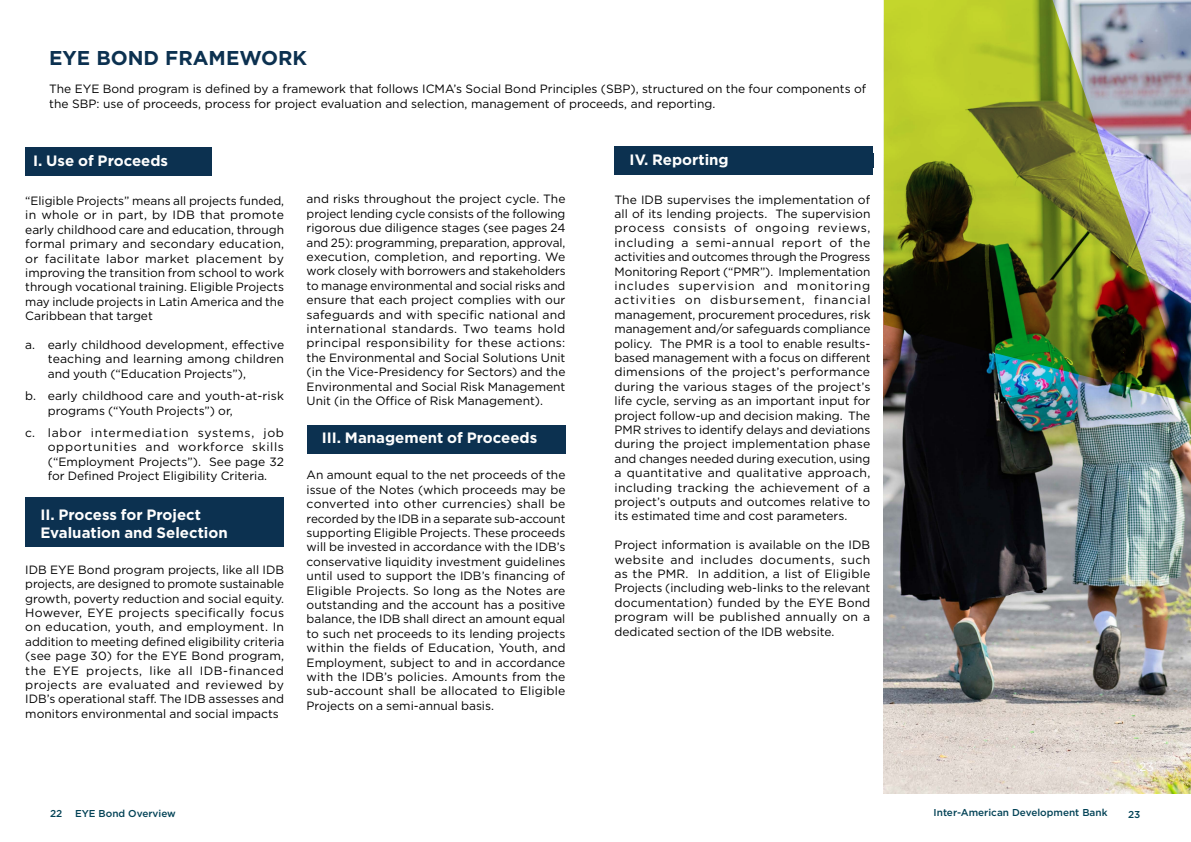
<style>
.page{position:relative;width:1191px;height:842px;background:#fff}
.page>*{position:absolute;margin:0;border:0;box-sizing:border-box;transform-origin:0 0}
.t1{font:700 20px "Gotham";color:#0c3150}
.t2{font:700 15px/18px "Gotham";color:#fefefe}
.t3{font:12px/14.4px "Gotham";color:#000;text-align:justify}
.t4{font:12px "Gotham";color:#fff}
.t5{font:500 10px "Gotham";color:#024256}
</style>
<div class="page">
<img style="left:883px;top:403px;width:308px;height:391px">
<img style="left:883px;top:0;width:308px;height:403px">
<div style="left:25px;top:147px;width:187px;height:29px;background:#0c3150"></div>
<div style="left:25px;top:497px;width:259px;height:50px;background:#0c3150"></div>
<div style="left:307px;top:425px;width:258px;height:29px;background:#0c3150"></div>
<div style="left:614px;top:147px;width:259px;height:28px;background:#0c3150"></div>
<h1 class="t1" style="left:49px;top:44px;width:259px">EYE BOND FRAMEWORK</h1>
<p class="t3" style="left:49px;top:82px;width:818px">The EYE Bond program is defined by a framework that follows ICMA’s Social Bond Principles (SBP), structured on the four components of the SBP: use of proceeds, process for project evaluation and selection, management of proceeds, and reporting.</p>
<p class="t2" style="left:33px;top:151px;width:136px">I. Use of Proceeds</p>
<p class="t3" style="left:25px;top:193px;width:260px">“Eligible Projects” means all projects funded, in whole or in part, by IDB that promote early childhood care and education, through formal primary and secondary education, or facilitate labor market placement by improving the transition from school to work through vocational training. Eligible Projects may include projects in Latin America and the Caribbean that target</p>
<p class="t3" style="left:48px;top:337px;width:238px;text-indent:-22px">a. early childhood development, effective teaching and learning among children and youth (“Education Projects”),</p>
<p class="t3" style="left:48px;top:388px;width:238px;text-indent:-22px">b. early childhood care and youth-at-risk programs (“Youth Projects”) or,</p>
<p class="t3" style="left:48px;top:425px;width:238px;text-indent:-22px">c. labor intermediation systems, job opportunities and workforce skills (“Employment Projects”). See page 32 for Defined Project Eligibility Criteria.</p>
<p class="t2" style="left:40px;top:506px;width:189px">II. Process for Project<br>Evaluation and Selection</p>
<p class="t3" style="left:25px;top:562px;width:260px">IDB EYE Bond program projects, like all IDB projects, are designed to promote sustainable growth, poverty reduction and social equity.<br>However, EYE projects specifically focus on education, youth, and employment. In addition to meeting defined eligibility criteria (see page 30) for the EYE Bond program, the EYE projects, like all IDB-financed projects are evaluated and reviewed by IDB’s operational staff. The IDB assesses and monitors environmental and social impacts</p>
<p class="t3" style="left:307px;top:192px;width:260px">and risks throughout the project cycle. The project lending cycle consists of the following rigorous due diligence stages (see pages 24 and 25): programming, preparation, approval, execution, completion, and reporting. We work closely with borrowers and stakeholders to manage environmental and social risks and ensure that each project complies with our safeguards and with specific national and international standards. Two teams hold principal responsibility for these actions: the Environmental and Social Solutions Unit (in the Vice-Presidency for Sectors) and the Environmental and Social Risk Management Unit (in the Office of Risk Management).</p>
<p class="t2" style="left:322px;top:429px;width:217px">III. Management of Proceeds</p>
<p class="t3" style="left:307px;top:468px;width:260px">An amount equal to the net proceeds of the issue of the Notes (which proceeds may be converted into other currencies) shall be recorded by the IDB in a separate sub-account supporting Eligible Projects. These proceeds will be invested in accordance with the IDB’s conservative liquidity investment guidelines until used to support the IDB’s financing of Eligible Projects. So long as the Notes are outstanding and the account has a positive balance, the IDB shall direct an amount equal to such net proceeds to its lending projects within the fields of Education, Youth, and Employment, subject to and in accordance with the IDB’s policies. Amounts from the sub-account shall be allocated to Eligible Projects on a semi-annual basis.</p>
<p class="t2" style="left:629px;top:151px;width:101px">IV. Reporting</p>
<p class="t3" style="left:614px;top:192px;width:257px">The IDB supervises the implementation of all of its lending projects. The supervision process consists of ongoing reviews, including a semi-annual report of the activities and outcomes through the Progress Monitoring Report (“PMR”). Implementation includes supervision and monitoring activities on disbursement, financial management, procurement procedures, risk management and/or safeguards compliance policy. The PMR is a tool to enable results&shy;based management with a focus on different dimensions of the project’s performance during the various stages of the project’s life cycle, serving as an important input for project follow-up and decision making. The PMR strives to identify delays and deviations during the project implementation phase and changes needed during execution, using a quantitative and qualitative approach, including tracking the achievement of a project’s outputs and outcomes relative to its estimated time and cost parameters.</p>
<p class="t3" style="left:614px;top:537px;width:257px">Project information is available on the IDB website and includes documents, such as the PMR. In addition, a list of Eligible Projects (including web-links to the relevant documentation) funded by the EYE Bond program will be published annually on a dedicated section of the IDB website.</p>
<p class="t4" style="left:1139px;top:759px;width:16px">23</p>
<p class="t5" style="left:50px;top:807px;width:14px">22</p>
<p class="t5" style="left:75px;top:806px;width:102px">EYE Bond Overview</p>
<p class="t5" style="left:933px;top:806px;width:175px">Inter-American Development Bank</p>
<p class="t5" style="left:1128px;top:808px;width:14px">23</p>
</div>
